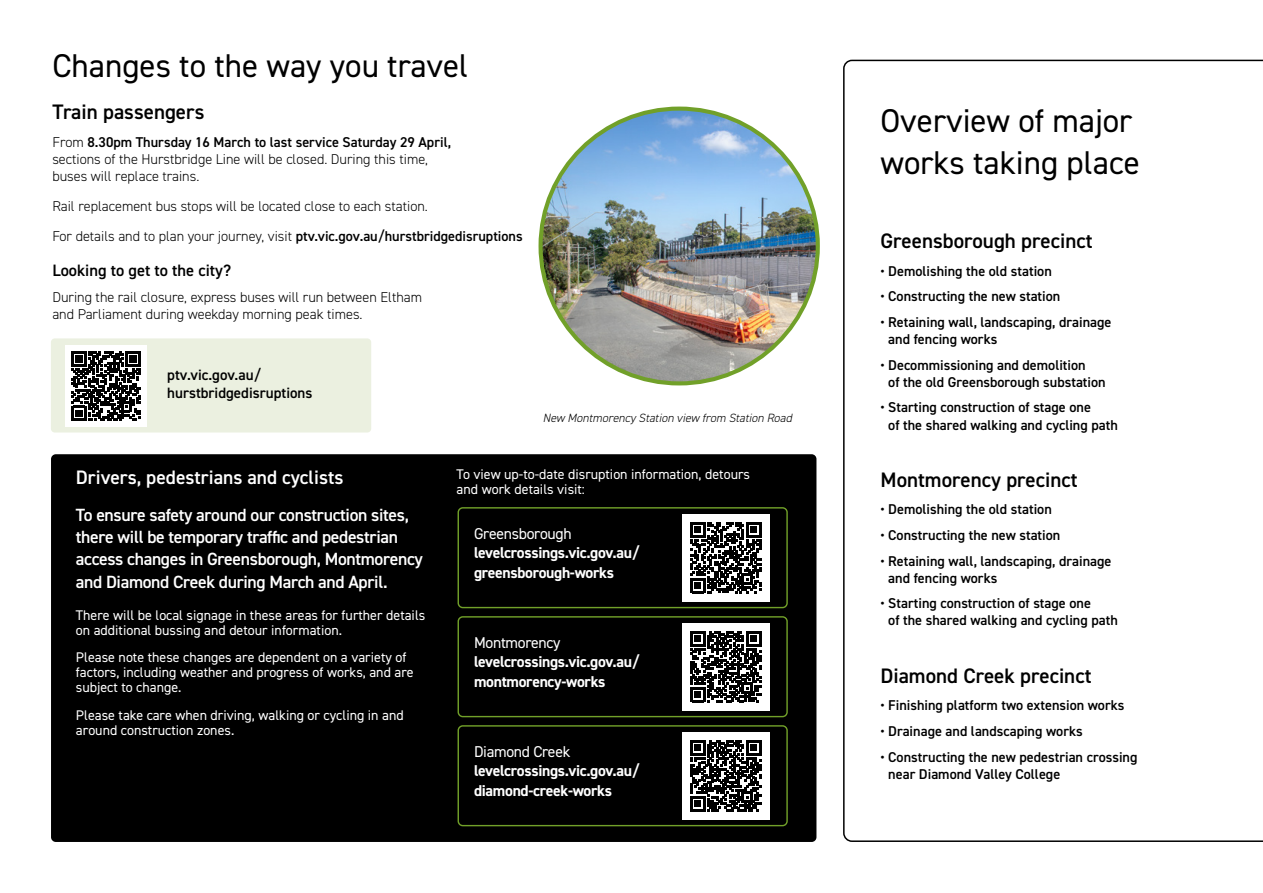
<style>
.page{position:relative;width:1263px;height:893px;background:#fff}
.page>*{position:absolute;margin:0;border:0;box-sizing:border-box;transform-origin:0 0}
.t1{font:33px/42px "DIN2014";color:#000}
.t2{font:600 21px "DIN2014";color:#000}
.t3{font:600 19.5px "DIN2014";color:#fff}
.t4{font:600 17.7px/22.2px "DIN2014";letter-spacing:-.02em;color:#fff}
.t5{font:600 16.5px "DIN2014";color:#000}
.t6{font:700 15.75px/19.6px "DIN2014";letter-spacing:-.02em;color:#fff}
.t7{font:15.75px "DIN2014";letter-spacing:-.02em;color:#fff}
.t8{font:600 15px/18px "DIN2014";color:#000}
.t9{font:600 14.25px/17.1px "DIN2014";color:#000}
.t10{font:300 14.25px/17.1px "DIN2014";color:#000}
.t11{font:13.95px/15px "DIN2014";color:#fff}
.t12{font:italic 300 12px "DIN2014";color:#000}
.s1{font-weight:600}
</style>
<div class="page">
<svg style="left:843px;top:60px;width:420px;height:782px"></svg>
<div style="left:51px;top:454px;width:765px;height:388px;background:#000;border-radius:5px"></div>
<div style="left:457px;top:507px;width:331px;height:101px;border:1px solid #71a029;border-radius:5px"></div>
<div style="left:682px;top:514px;width:88px;height:88px;background:#fff"></div>
<svg style="left:690px;top:522px;width:71px;height:71px"></svg>
<div style="left:457px;top:616px;width:331px;height:101px;border:1px solid #71a029;border-radius:5px"></div>
<div style="left:682px;top:623px;width:88px;height:88px;background:#fff"></div>
<svg style="left:690px;top:631px;width:71px;height:71px"></svg>
<div style="left:457px;top:725px;width:331px;height:101px;border:1px solid #71a029;border-radius:5px"></div>
<div style="left:682px;top:732px;width:88px;height:88px;background:#fff"></div>
<svg style="left:690px;top:740px;width:71px;height:71px"></svg>
<div style="left:51px;top:338px;width:320px;height:94px;background:#ebf0e0;border-radius:4px"></div>
<div style="left:65px;top:345px;width:82px;height:82px;background:#fff"></div>
<svg style="left:72px;top:352px;width:68px;height:68px"></svg>
<img style="left:543px;top:109px;width:275px;height:274px">
<h1 class="t1" style="left:52px;top:44px;width:417px">Changes to the way you travel</h1>
<h2 class="t2" style="left:52px;top:98px;width:154px">Train passengers</h2>
<p class="t10" style="left:52px;top:134px;width:400px">From <span class="s1">8.30pm Thursday 16 March to last service Saturday 29 April, </span>sections of the Hurstbridge Line will be closed. During this time, buses will replace trains.</p>
<p class="t10" style="left:52px;top:191px;width:472px;line-height:29.8px">Rail replacement bus stops will be located close to each station.<br>For details and to plan your journey, visit <span class="s1">ptv.vic.gov.au/hurstbridgedisruptions</span></p>
<p class="t5" style="left:52px;top:259px;width:180px">Looking to get to the city?</p>
<p class="t10" style="left:52px;top:288px;width:371px">During the rail closure, express buses will run between Eltham and Parliament during weekday morning peak times.</p>
<p class="t8" style="left:167px;top:366px;width:147px">ptv.vic.gov.au/ hurstbridgedisruptions</p>
<h3 class="t3" style="left:76px;top:464px;width:269px">Drivers, pedestrians and cyclists</h3>
<p class="t4" style="left:76px;top:503px;width:348px">To ensure safety around our construction sites, there will be temporary traffic and pedestrian access changes in Greensborough, Montmorency and Diamond Creek during March and April.</p>
<p class="t11" style="left:76px;top:607px;width:351px">There will be local signage in these areas for further details on additional bussing and detour information.</p>
<p class="t11" style="left:76px;top:649px;width:339px">Please note these changes are dependent on a variety of factors, including weather and progress of works, and are subject to change.</p>
<p class="t11" style="left:76px;top:707px;width:329px">Please take care when driving, walking or cycling in and around construction zones.</p>
<p class="t12" style="left:543px;top:410px;width:253px">New Montmorency Station view from Station Road</p>
<p class="t11" style="left:457px;top:466px;width:295px">To view up-to-date disruption information, detours and work details visit:</p>
<p class="t7" style="left:474px;top:523px;width:99px">Greensborough</p>
<p class="t6" style="left:474px;top:543px;width:167px">levelcrossings.vic.gov.au/ greensborough-works</p>
<p class="t7" style="left:474px;top:632px;width:88px">Montmorency</p>
<p class="t6" style="left:474px;top:652px;width:167px">levelcrossings.vic.gov.au/ montmorency-works</p>
<p class="t7" style="left:474px;top:741px;width:98px">Diamond Creek</p>
<p class="t6" style="left:474px;top:761px;width:167px">levelcrossings.vic.gov.au/ diamond-creek-works</p>
<h1 class="t1" style="left:880px;top:99px;width:261px">Overview of major works taking place</h1>
<h2 class="t2" style="left:880px;top:227px;width:214px">Greensborough precinct</h2>
<p class="t9" style="left:880px;top:262px;width:173px">• Demolishing the old station</p>
<p class="t9" style="left:880px;top:288px;width:181px">• Constructing the new station</p>
<p class="t9" style="left:888px;top:313px;width:225px;text-indent:-8px">• Retaining wall, landscaping, drainage and fencing works</p>
<p class="t9" style="left:888px;top:356px;width:219px;text-indent:-8px">• Decommissioning and demolition<br>of the old Greensborough substation</p>
<p class="t9" style="left:888px;top:399px;width:231px;text-indent:-8px">• Starting construction of stage one<br>of the shared walking and cycling path</p>
<h2 class="t2" style="left:880px;top:465px;width:199px">Montmorency precinct</h2>
<p class="t9" style="left:880px;top:501px;width:173px">• Demolishing the old station</p>
<p class="t9" style="left:880px;top:526px;width:181px">• Constructing the new station</p>
<p class="t9" style="left:888px;top:552px;width:225px;text-indent:-8px">• Retaining wall, landscaping, drainage and fencing works</p>
<p class="t9" style="left:888px;top:595px;width:231px;text-indent:-8px">• Starting construction of stage one<br>of the shared walking and cycling path</p>
<h2 class="t2" style="left:880px;top:661px;width:212px">Diamond Creek precinct</h2>
<p class="t9" style="left:880px;top:697px;width:245px">• Finishing platform two extension works</p>
<p class="t9" style="left:880px;top:722px;width:204px">• Drainage and landscaping works</p>
<p class="t9" style="left:888px;top:748px;width:251px;text-indent:-8px">• Constructing the new pedestrian crossing near Diamond Valley College</p>
</div>
